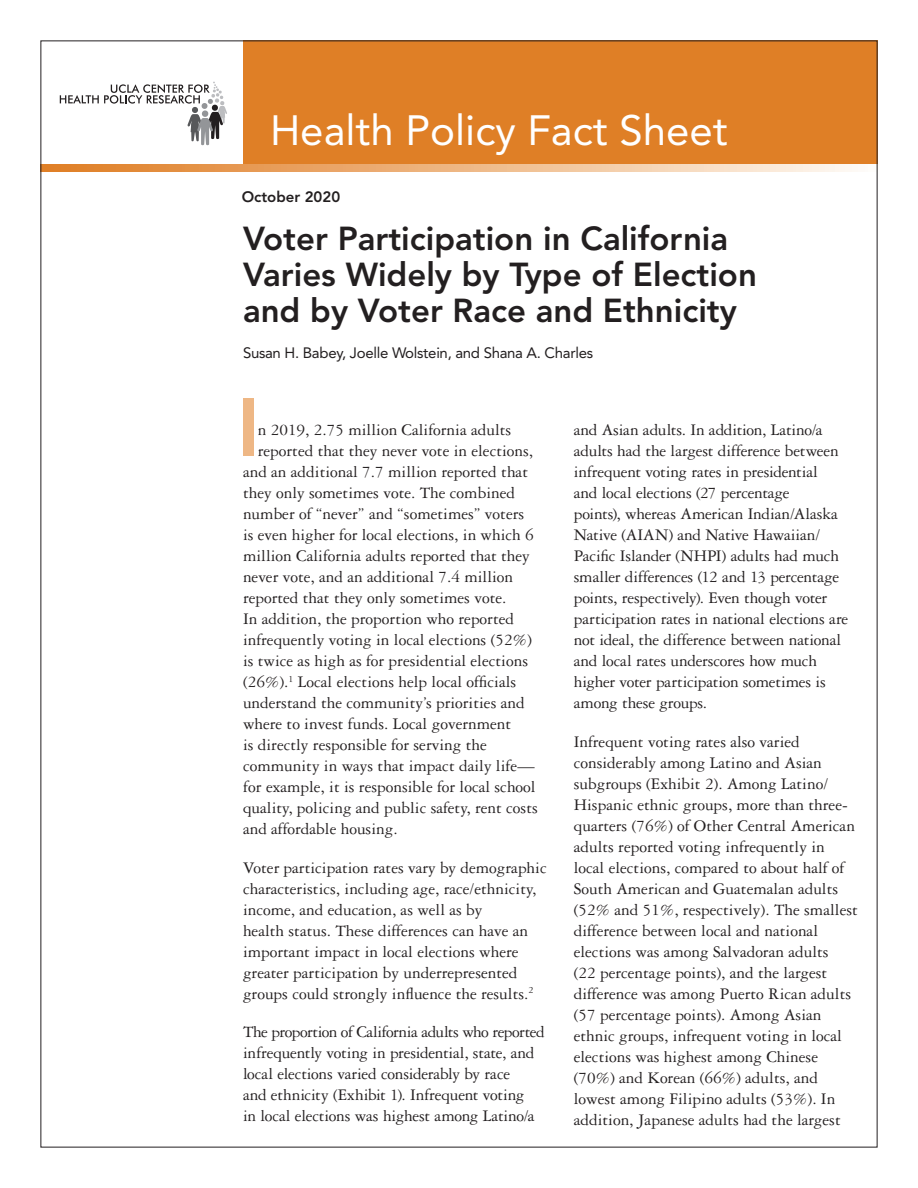
<style>
.page{position:relative;width:918px;height:1188px;background:#fff}
.page>*{position:absolute;margin:0;border:0;box-sizing:border-box;transform-origin:0 0}
.Intro_Paragraph{font:800 81.6px "Avenir";color:#eeb785}
.t1{font:42px "Avenir";color:#fff}
.t2{font:800 33px/36px "Avenir";color:#231f20}
.Text_2{font:17.25px/21px "Garamond Three";color:#231f20}
.Intro_Paragraph-2{font:17.25px "Garamond Three";color:#231f20}
.Text_2-2{font:17.25px/21px "Garamond Three";letter-spacing:-.02em;color:#231f20}
.Author_Names{font:15px "Avenir";letter-spacing:-.02em;color:#231f20}
.Publication_Date{font:800 15px "Avenir";color:#231f20}
</style>
<div class="page">
<div style="left:243px;top:40px;width:635px;height:124px;background:#df7f26"></div>
<svg style="left:42px;top:164px;width:813px;height:7px;background:#eeb785"></svg>
<svg style="left:60px;top:81px;width:167px;height:64px"></svg>
<p class="t1" style="left:270px;top:106px;width:459px">Health Policy Fact Sheet</p>
<p class="Publication_Date" style="left:242px;top:188px;width:100px">October 2020</p>
<p class="t2" style="left:243px;top:221px;width:516px">Voter Participation in California<br>Varies Widely by Type of Election and by Voter Race and Ethnicity</p>
<p class="Author_Names" style="left:243px;top:344px;width:352px">Susan H. Babey, Joelle Wolstein, and Shana A. Charles</p>
<p class="Intro_Paragraph" style="left:237px;top:380px;width:24px">I</p>
<p class="Intro_Paragraph-2" style="left:258px;top:421px;width:255px">n 2019, 2.75 million California adults</p>
<p class="Intro_Paragraph-2" style="left:258px;top:442px;width:277px">reported that they never vote in elections,</p>
<p class="Intro_Paragraph-2" style="left:243px;top:463px;width:287px">and an additional 7.7 million reported that</p>
<p class="Intro_Paragraph-2" style="left:243px;top:484px;width:274px">they only sometimes vote. The combined</p>
<p class="Intro_Paragraph-2" style="left:243px;top:505px;width:283px">number of “never” and “sometimes” voters</p>
<p class="Intro_Paragraph-2" style="left:243px;top:526px;width:292px">is even higher for local elections, in which 6</p>
<p class="Intro_Paragraph-2" style="left:243px;top:547px;width:288px">million California adults reported that they</p>
<p class="Intro_Paragraph-2" style="left:243px;top:568px;width:272px">never vote, and an additional 7.4 million</p>
<p class="Intro_Paragraph-2" style="left:243px;top:589px;width:265px">reported that they only sometimes vote.</p>
<p class="Intro_Paragraph-2" style="left:243px;top:610px;width:273px">In addition, the proportion who reported</p>
<p class="Intro_Paragraph-2" style="left:243px;top:631px;width:290px">infrequently voting in local elections (52%)</p>
<p class="Intro_Paragraph-2" style="left:243px;top:652px;width:287px">is twice as high as for presidential elections</p>
<p class="Intro_Paragraph-2" style="left:243px;top:673px;width:275px">(26%).<sup>1</sup> Local elections help local officials</p>
<p class="Intro_Paragraph-2" style="left:243px;top:694px;width:283px">understand the community’s priorities and</p>
<p class="Intro_Paragraph-2" style="left:243px;top:715px;width:270px">where to invest funds. Local government</p>
<p class="Intro_Paragraph-2" style="left:243px;top:736px;width:245px">is directly responsible for serving the</p>
<p class="Intro_Paragraph-2" style="left:243px;top:757px;width:293px">community in ways that impact daily life—</p>
<p class="Intro_Paragraph-2" style="left:243px;top:778px;width:294px">for example, it is responsible for local school</p>
<p class="Intro_Paragraph-2" style="left:243px;top:799px;width:296px">quality, policing and public safety, rent costs</p>
<p class="Intro_Paragraph-2" style="left:243px;top:820px;width:156px">and affordable housing.</p>
<p class="Text_2" style="left:243px;top:857px;width:305px">Voter participation rates vary by demographic characteristics, including age, race/ethnicity, income, and education, as well as by<br>health status. These differences can have an important impact in local elections where greater participation by underrepresented groups could strongly influence the results.<sup>2</sup></p>
<p class="Text_2-2" style="left:243px;top:1021px;width:303px">The proportion of California adults who reported infrequently voting in presidential, state, and local elections varied considerably by race<br>and ethnicity (Exhibit 1). Infrequent voting<br>in local elections was highest among Latino/a</p>
<p class="Text_2" style="left:574px;top:420px;width:276px">and Asian adults. In addition, Latino/a adults had the largest difference between infrequent voting rates in presidential<br>and local elections (27 percentage<br>points), whereas American Indian/Alaska Native (AIAN) and Native Hawaiian/ Pacific Islander (NHPI) adults had much smaller differences (12 and 13 percentage points, respectively). Even though voter participation rates in national elections are not ideal, the difference between national and local rates underscores how much higher voter participation sometimes is among these groups.</p>
<p class="Text_2" style="left:574px;top:731px;width:286px">Infrequent voting rates also varied considerably among Latino and Asian subgroups (Exhibit 2). Among Latino/ Hispanic ethnic groups, more than three&shy;quarters (76%) of Other Central American adults reported voting infrequently in local elections, compared to about half of South American and Guatemalan adults (52% and 51%, respectively). The smallest difference between local and national elections was among Salvadoran adults<br>(22 percentage points), and the largest difference was among Puerto Rican adults (57 percentage points). Among Asian ethnic groups, infrequent voting in local elections was highest among Chinese (70%) and Korean (66%) adults, and lowest among Filipino adults (53%). In addition, Japanese adults had the largest</p>
</div>
